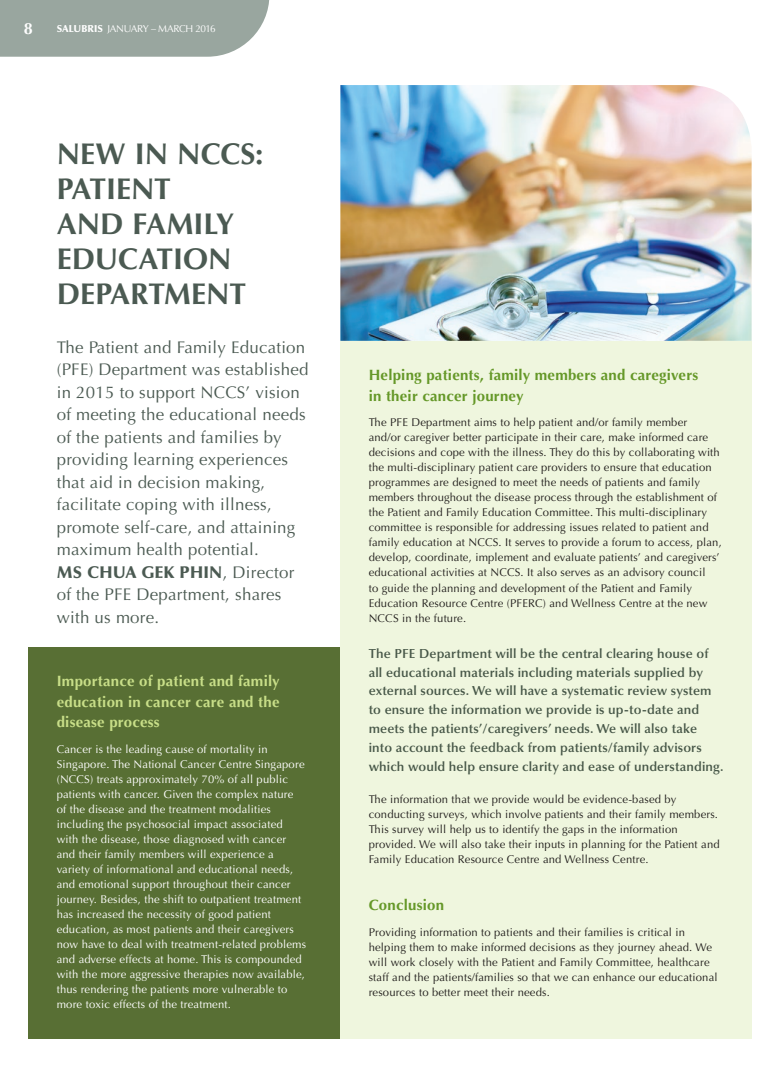
<style>
.page{position:relative;width:780px;height:1081px;background:#fff}
.page>*{position:absolute;margin:0;border:0;box-sizing:border-box;transform-origin:0 0}
.t1{font:700 30px/35px "Optima LT Std";color:#4b5a52}
.t2{font:16.88px/22.5px "Optima LT Std";letter-spacing:.015em;color:#4b5a52}
.t3{font:700 16.25px "Optima LT Std";color:#fff}
.t4{font:700 15px/20.6px "Optima LT Std";letter-spacing:.015em;color:#6c9e2f}
.t5{font:700 15px/20.6px "Optima LT Std";letter-spacing:.015em;color:#c8de88;text-align:justify}
.t6{font:600 13.12px/18.8px "Optima LT Std";letter-spacing:.01em;color:#4b5a52}
.t7{font:11.25px/15px "Optima LT Std";letter-spacing:.015em;color:#231f20}
.t8{font:11.25px/15px "Optima LT Std";letter-spacing:.015em;color:#fff}
.t9{font:10px "Optima LT Std";letter-spacing:-.035em;color:#fff}
.s1{font-weight:900}
</style>
<div class="page">
<img style="left:340px;top:85px;width:411px;height:256px">
<div style="left:28px;top:647px;width:312px;height:391px;background:#586f34"></div>
<div style="left:340px;top:341px;width:411px;height:697px;background:#eff6de"></div>
<div style="left:0;top:0;width:269px;height:57px;background:#99a69f"></div>
<h3 class="t3" style="left:24px;top:19px;width:11px">8</h3>
<p class="t9" style="left:57px;top:23px;width:160px"><span class="s1">SALUBRIS</span> JANUARY – MARCH 2016</p>
<p class="t1" style="left:57px;top:136px;width:208px">NEW IN NCCS:<br>PATIENT<br>AND FAMILY<br>EDUCATION<br>DEPARTMENT</p>
<p class="t2" style="left:57px;top:336px;width:253px">The Patient and Family Education (PFE) Department was established in 2015 to support NCCS’ vision of meeting the educational needs of the patients and families by providing learning experiences that aid in decision making, facilitate coping with illness, promote self-care, and attaining maximum health potential.<br><span class="s1">MS CHUA GEK PHIN</span>, Director of the PFE Department, shares with us more.</p>
<p class="t5" style="left:57px;top:671px;width:224px">Importance of patient and family education in cancer care and the disease process</p>
<p class="t8" style="left:57px;top:742px;width:251px">Cancer is the leading cause of mortality in Singapore. The National Cancer Centre Singapore (NCCS) treats approximately 70% of all public patients with cancer. Given the complex nature<br>of the disease and the treatment modalities including the psychosocial impact associated with the disease, those diagnosed with cancer and their family members will experience a variety of informational and educational needs, and emotional support throughout their cancer journey. Besides, the shift to outpatient treatment has increased the necessity of good patient education, as most patients and their caregivers now have to deal with treatment-related problems and adverse effects at home. This is compounded with the more aggressive therapies now available, thus rendering the patients more vulnerable to more toxic effects of the treatment.</p>
<h3 class="t4" style="left:369px;top:365px;width:331px">Helping patients, family members and caregivers in their cancer journey</h3>
<p class="t7" style="left:369px;top:415px;width:354px">The PFE Department aims to help patient and/or family member and/or caregiver better participate in their care, make informed care decisions and cope with the illness. They do this by collaborating with the multi-disciplinary patient care providers to ensure that education programmes are designed to meet the needs of patients and family members throughout the disease process through the establishment of the Patient and Family Education Committee. This multi-disciplinary committee is responsible for addressing issues related to patient and family education at NCCS. It serves to provide a forum to access, plan, develop, coordinate, implement and evaluate patients’ and caregivers’ educational activities at NCCS. It also serves as an advisory council<br>to guide the planning and development of the Patient and Family Education Resource Centre (PFERC) and Wellness Centre at the new NCCS in the future.</p>
<p class="t6" style="left:369px;top:644px;width:356px">The PFE Department will be the central clearing house of all educational materials including materials supplied by external sources. We will have a systematic review system to ensure the information we provide is up-to-date and meets the patients’/caregivers’ needs. We will also take into account the feedback from patients/family advisors which would help ensure clarity and ease of understanding.</p>
<p class="t7" style="left:369px;top:792px;width:352px">The information that we provide would be evidence-based by conducting surveys, which involve patients and their family members.<br>This survey will help us to identify the gaps in the information provided. We will also take their inputs in planning for the Patient and Family Education Resource Centre and Wellness Centre.</p>
<h3 class="t4" style="left:369px;top:895px;width:77px">Conclusion</h3>
<p class="t7" style="left:369px;top:925px;width:350px">Providing information to patients and their families is critical in helping them to make informed decisions as they journey ahead. We will work closely with the Patient and Family Committee, healthcare staff and the patients/families so that we can enhance our educational resources to better meet their needs.</p>
</div>
